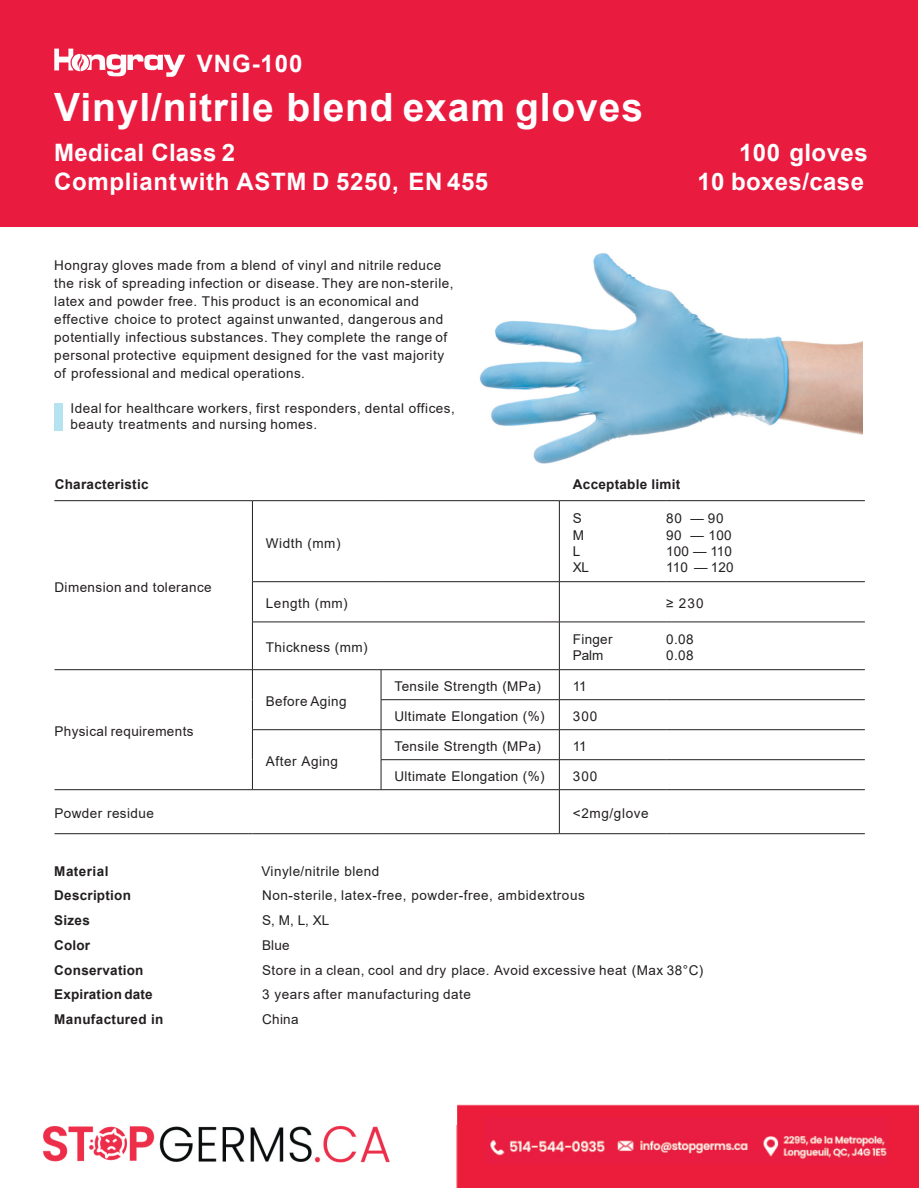
<style>
.page{position:relative;width:919px;height:1188px;background:#fff}
.page>*{position:absolute;margin:0;border:0;box-sizing:border-box;transform-origin:0 0}
.t1{font:700 39px "Arial";letter-spacing:.02em;color:#fff}
.t2{font:700 24px/28.8px "Arial";letter-spacing:.025em;color:#fff;text-align:right}
.t3{font:13.5px/18px "Arial";letter-spacing:.035em;color:#231f20}
.t4{font:700 13.5px "Arial";letter-spacing:.02em;color:#231f20}
.t5{font:13.5px/16.2px "Arial";letter-spacing:.015em;color:#231f20}
</style>
<div class="page">
<img style="left:479px;top:253px;width:383px;height:211px">
<div style="left:0;top:0;width:918px;height:227px;background:#e91c40"></div>
<hr style="left:559px;top:789px;width:107px;height:1px;background:#231f20">
<hr style="left:666px;top:789px;width:198px;height:1px;background:#231f20">
<hr style="left:666px;top:833px;width:198px;height:1px;background:#231f20">
<hr style="left:54px;top:669px;width:198px;height:1px;background:#231f20">
<hr style="left:54px;top:789px;width:198px;height:1px;background:#231f20">
<hr style="left:54px;top:833px;width:198px;height:1px;background:#231f20">
<hr style="left:252px;top:833px;width:129px;height:1px;background:#231f20">
<hr style="left:381px;top:833px;width:178px;height:1px;background:#231f20">
<hr style="left:252px;top:670px;width:1px;height:30px;background:#231f20">
<hr style="left:252px;top:700px;width:1px;height:30px;background:#231f20">
<hr style="left:252px;top:729px;width:129px;height:1px;background:#231f20">
<hr style="left:252px;top:730px;width:1px;height:30px;background:#231f20">
<hr style="left:252px;top:760px;width:1px;height:30px;background:#231f20">
<hr style="left:252px;top:789px;width:129px;height:1px;background:#231f20">
<hr style="left:252px;top:501px;width:1px;height:81px;background:#231f20">
<hr style="left:252px;top:582px;width:1px;height:40px;background:#231f20">
<hr style="left:252px;top:622px;width:1px;height:48px;background:#231f20">
<hr style="left:252px;top:669px;width:129px;height:1px;background:#231f20">
<hr style="left:559px;top:501px;width:1px;height:81px;background:#231f20">
<hr style="left:559px;top:582px;width:1px;height:40px;background:#231f20">
<hr style="left:559px;top:622px;width:1px;height:48px;background:#231f20">
<hr style="left:381px;top:670px;width:1px;height:30px;background:#231f20">
<hr style="left:381px;top:700px;width:1px;height:30px;background:#231f20">
<hr style="left:381px;top:730px;width:1px;height:30px;background:#231f20">
<hr style="left:381px;top:760px;width:1px;height:30px;background:#231f20">
<hr style="left:381px;top:789px;width:178px;height:1px;background:#231f20">
<hr style="left:559px;top:670px;width:1px;height:30px;background:#231f20">
<hr style="left:559px;top:700px;width:1px;height:30px;background:#231f20">
<hr style="left:559px;top:730px;width:1px;height:30px;background:#231f20">
<hr style="left:559px;top:760px;width:1px;height:30px;background:#231f20">
<hr style="left:559px;top:790px;width:1px;height:44px;background:#231f20">
<hr style="left:559px;top:833px;width:107px;height:1px;background:#231f20">
<hr style="left:54px;top:500px;width:198px;height:1px;background:#231f20">
<hr style="left:252px;top:500px;width:129px;height:1px;background:#231f20">
<hr style="left:381px;top:500px;width:178px;height:1px;background:#231f20">
<hr style="left:559px;top:500px;width:107px;height:1px;background:#231f20">
<hr style="left:666px;top:500px;width:198px;height:1px;background:#231f20">
<hr style="left:252px;top:581px;width:129px;height:1px;background:#231f20">
<hr style="left:381px;top:581px;width:178px;height:1px;background:#231f20">
<hr style="left:559px;top:581px;width:107px;height:1px;background:#231f20">
<hr style="left:666px;top:581px;width:198px;height:1px;background:#231f20">
<hr style="left:252px;top:622px;width:129px;height:1px;background:#231f20">
<hr style="left:381px;top:622px;width:178px;height:1px;background:#231f20">
<hr style="left:559px;top:622px;width:107px;height:1px;background:#231f20">
<hr style="left:666px;top:622px;width:198px;height:1px;background:#231f20">
<hr style="left:381px;top:669px;width:178px;height:1px;background:#231f20">
<hr style="left:559px;top:669px;width:107px;height:1px;background:#231f20">
<hr style="left:666px;top:669px;width:198px;height:1px;background:#231f20">
<hr style="left:381px;top:699px;width:178px;height:1px;background:#231f20">
<hr style="left:559px;top:699px;width:107px;height:1px;background:#231f20">
<hr style="left:666px;top:699px;width:198px;height:1px;background:#231f20">
<hr style="left:381px;top:729px;width:178px;height:1px;background:#231f20">
<hr style="left:559px;top:729px;width:107px;height:1px;background:#231f20">
<hr style="left:666px;top:729px;width:198px;height:1px;background:#231f20">
<hr style="left:381px;top:759px;width:178px;height:1px;background:#231f20">
<hr style="left:559px;top:759px;width:107px;height:1px;background:#231f20">
<hr style="left:666px;top:759px;width:198px;height:1px;background:#231f20">
<svg style="left:54px;top:49px;width:131px;height:28px"></svg>
<div style="left:54px;top:404px;width:8px;height:27px;background:#b5e2ef"></div>
<img style="left:456px;top:1104px;width:462px;height:84px">
<img style="left:43px;top:1125px;width:347px;height:38px">
<h2 class="t2" style="left:197px;top:51px;width:107px">VNG-100</h2>
<h1 class="t1" style="left:54px;top:93px;width:590px">Vinyl/nitrile blend exam gloves</h1>
<h2 class="t2" style="left:54px;top:141px;width:435px;text-align:left">Medical Class 2<br>Compliantwith ASTM D 5250, EN 455</h2>
<h2 class="t2" style="left:697px;top:141px;width:172px">100 gloves<br>10 boxes/case</h2>
<p class="t3" style="left:54px;top:258px;width:400px">Hongray gloves made from a blend of vinyl and nitrile reduce the risk of spreading infection or disease. They are non-sterile, latex and powder free. This product is an economical and effective choice to protect against unwanted, dangerous and potentially infectious substances. They complete the range of personal protective equipment designed for the vast majority of professional and medical operations.</p>
<p class="t3" style="left:70px;top:401px;width:386px;line-height:16.2px">Ideal for healthcare workers, first responders, dental offices, beauty treatments and nursing homes.</p>
<p class="t4" style="left:55px;top:479px;width:95px">Characteristic</p>
<p class="t4" style="left:572px;top:479px;width:109px">Acceptable limit</p>
<p class="t3" style="left:54px;top:579px;width:159px">Dimension and tolerance</p>
<p class="t3" style="left:54px;top:724px;width:141px">Physical requirements</p>
<p class="t3" style="left:266px;top:535px;width:76px">Width (mm)</p>
<p class="t3" style="left:572px;top:512px;width:18px;line-height:16.2px">S<br>M<br>L<br>XL</p>
<p class="t5" style="left:666px;top:512px;width:69px">80 — 90<br>90 — 100<br>100 — 110<br>110 — 120</p>
<p class="t3" style="left:266px;top:596px;width:83px">Length (mm)</p>
<p class="t3" style="left:666px;top:596px;width:39px">≥ 230</p>
<p class="t3" style="left:266px;top:640px;width:103px">Thickness (mm)</p>
<p class="t3" style="left:572px;top:633px;width:41px;line-height:16.2px">Finger<br>Palm</p>
<p class="t3" style="left:666px;top:633px;width:29px;line-height:16.2px">0.08<br>0.08</p>
<p class="t3" style="left:266px;top:694px;width:82px">Before Aging</p>
<p class="t3" style="left:266px;top:754px;width:74px">After Aging</p>
<p class="t3" style="left:394px;top:679px;width:148px">Tensile Strength (MPa)</p>
<p class="t3" style="left:572px;top:679px;width:15px">11</p>
<p class="t3" style="left:394px;top:709px;width:151px">Ultimate Elongation (%)</p>
<p class="t3" style="left:572px;top:709px;width:26px">300</p>
<p class="t3" style="left:394px;top:739px;width:148px">Tensile Strength (MPa)</p>
<p class="t3" style="left:572px;top:739px;width:15px">11</p>
<p class="t3" style="left:394px;top:769px;width:151px">Ultimate Elongation (%)</p>
<p class="t3" style="left:572px;top:769px;width:26px">300</p>
<p class="t3" style="left:54px;top:806px;width:101px">Powder residue</p>
<p class="t3" style="left:572px;top:806px;width:77px">&lt;2mg/glove</p>
<p class="t4" style="left:54px;top:866px;width:56px">Material</p>
<p class="t3" style="left:261px;top:863px;width:119px">Vinyle/nitrile blend</p>
<p class="t4" style="left:54px;top:890px;width:78px">Description</p>
<p class="t3" style="left:262px;top:888px;width:324px">Non-sterile, latex-free, powder-free, ambidextrous</p>
<p class="t4" style="left:54px;top:915px;width:37px">Sizes</p>
<p class="t3" style="left:262px;top:913px;width:69px">S, M, L, XL</p>
<p class="t4" style="left:54px;top:940px;width:37px">Color</p>
<p class="t3" style="left:262px;top:938px;width:29px">Blue</p>
<p class="t4" style="left:54px;top:965px;width:91px">Conservation</p>
<p class="t3" style="left:262px;top:963px;width:442px">Store in a clean, cool and dry place. Avoid excessive heat (Max 38°C)</p>
<p class="t4" style="left:54px;top:990px;width:100px">Expiration date</p>
<p class="t3" style="left:262px;top:987px;width:210px">3 years after manufacturing date</p>
<p class="t4" style="left:54px;top:1014px;width:111px">Manufactured in</p>
<p class="t3" style="left:262px;top:1012px;width:38px">China</p>
</div>
